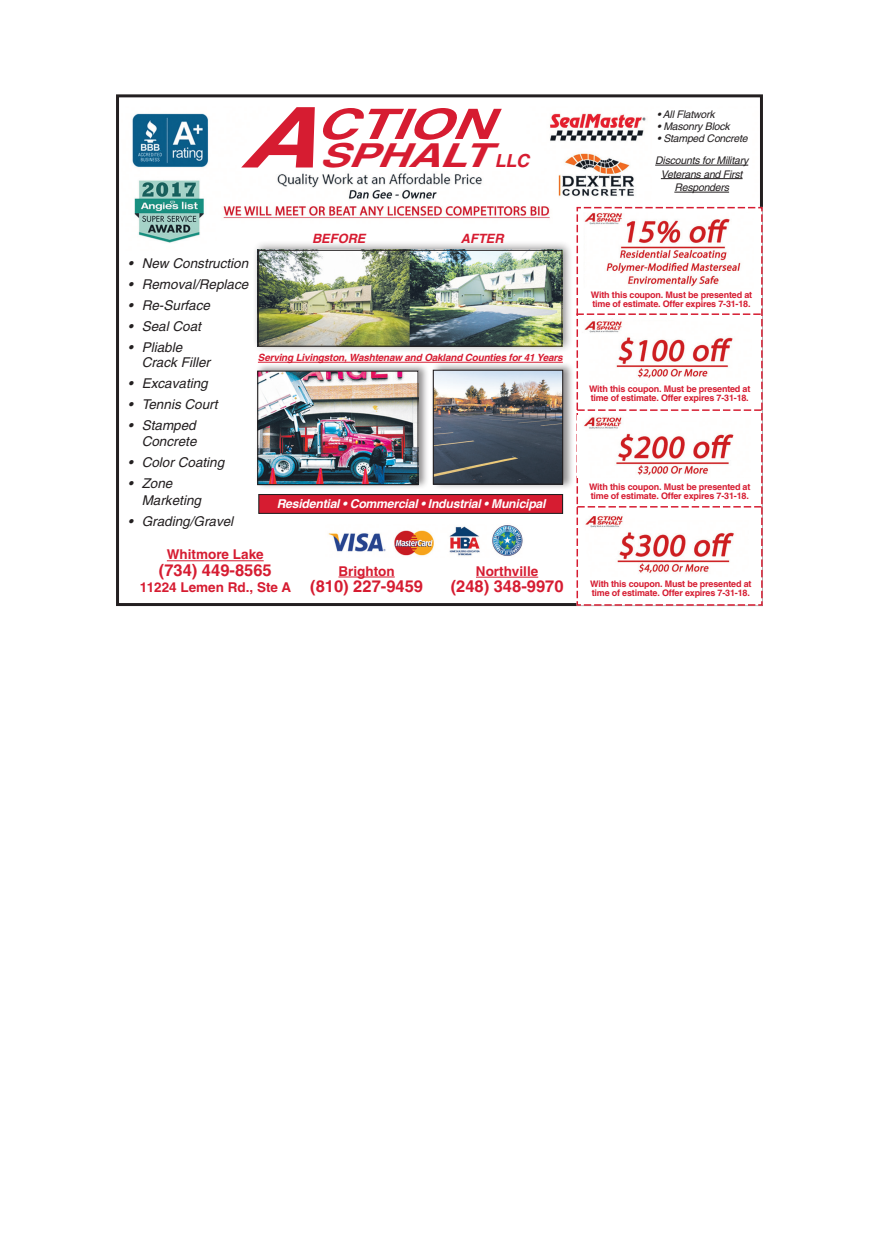
<style>
.page{position:relative;width:879px;height:1246px;background:#fff}
.page>*{position:absolute;margin:0;border:0;box-sizing:border-box;transform-origin:0 0}
.t1{font:italic 700 42px "Sans";color:#d61c31;scale:1.35 1}
.t2{font:italic 700 33px "Sans";color:#d61c31;scale:1.35 1}
.t3{font:700 16.5px "Sans";color:#d61c31}
.t4{font:italic 13.5px/16.5px "Sans";color:#231f20}
.t5{font:700 13.5px "Sans";color:#d61c31}
.t6{font:italic 700 12.9px "Sans";color:#d61c31}
.t7{font:italic 700 12.3px "Sans";letter-spacing:-.02em;color:#fff}
.t8{font:italic 10.5px/22.5px "Sans";letter-spacing:-.02em;color:#231f20}
.t9{font:italic 700 10.05px "Sans";letter-spacing:-.02em;color:#d61c31}
.t10{font:700 9px/9px "Sans";letter-spacing:-.02em;color:#d61c31}
.s1{font-size:84px}
.s2{font-size:18px}
</style>
<div class="page">
<div style="left:116px;top:94px;width:646px;height:512px;border:3px solid #231f20"></div>
<img style="left:132px;top:113px;width:514px;height:130px">
<div style="left:252px;top:240px;width:322px;height:113px;background:#231f20;opacity:.5"></div>
<img style="left:260px;top:252px;width:300px;height:93px">
<div style="left:258px;top:250px;width:304px;height:97px;border:1px solid #231f20"></div>
<div style="left:255px;top:363px;width:174px;height:127px;background:#231f20;opacity:.5"></div>
<img style="left:259px;top:372px;width:157px;height:111px">
<div style="left:257px;top:370px;width:161px;height:115px;border:1px solid #231f20"></div>
<div style="left:431px;top:362px;width:143px;height:128px;background:#231f20;opacity:.5"></div>
<img style="left:434px;top:372px;width:127px;height:111px">
<div style="left:432px;top:370px;width:131px;height:115px;border:1px solid #231f20"></div>
<hr style="left:258px;top:362px;width:304px;height:1px;background:#d61c31">
<div style="left:259px;top:494px;width:303px;height:19px;background:#d61c31"></div>
<div style="left:258px;top:494px;width:305px;height:20px;border:1px solid #231f20"></div>
<img style="left:328px;top:525px;width:195px;height:31px">
<hr style="left:167px;top:560px;width:97px;height:1px;background:#d61c31">
<hr style="left:338px;top:576px;width:56px;height:1px;background:#d61c31">
<hr style="left:476px;top:577px;width:62px;height:1px;background:#d61c31">
<svg style="left:576px;top:207px;width:186px;height:399px"></svg>
<hr style="left:655px;top:165px;width:93px;height:1px;background:#231f20">
<hr style="left:660px;top:178px;width:82px;height:1px;background:#231f20">
<hr style="left:674px;top:192px;width:55px;height:1px;background:#231f20">
<h1 class="t1" style="left:239px;top:99px;width:189px"><span class="s1">A</span>CTION</h1>
<h2 class="t2" style="left:319px;top:135px;width:157px">SPHALT<span class="s2">LLC</span></h2>
<h3 class="t6" style="left:312px;top:230px;width:55px">BEFORE</h3>
<h3 class="t6" style="left:461px;top:230px;width:44px">AFTER</h3>
<h3 class="t4" style="left:128px;top:255px;width:122px">• New Construction</h3>
<h3 class="t4" style="left:128px;top:276px;width:122px">• Removal/Replace</h3>
<h3 class="t4" style="left:128px;top:297px;width:83px">• Re-Surface</h3>
<h3 class="t4" style="left:128px;top:318px;width:74px">• Seal Coat</h3>
<h3 class="t4" style="left:142px;top:339px;width:70px;line-height:15px;text-indent:-14px">• Pliable<br>Crack Filler</h3>
<h3 class="t4" style="left:128px;top:375px;width:81px">• Excavating</h3>
<h3 class="t4" style="left:128px;top:396px;width:91px">• Tennis Court</h3>
<h3 class="t4" style="left:128px;top:417px;width:70px;text-align:right">• Stamped<br>Concrete</h3>
<h3 class="t4" style="left:128px;top:454px;width:98px">• Color Coating</h3>
<h3 class="t4" style="left:142px;top:475px;width:61px;text-indent:-14px">• Zone<br>Marketing</h3>
<h3 class="t4" style="left:128px;top:513px;width:107px">• Grading/Gravel</h3>
<h3 class="t5" style="left:167px;top:546px;width:98px">Whitmore Lake</h3>
<h3 class="t3" style="left:159px;top:560px;width:114px">(734) 449-8565</h3>
<h3 class="t5" style="left:140px;top:579px;width:153px">11224 Lemen Rd., Ste A</h3>
<p class="t9" style="left:258px;top:351px;width:306px">Serving Livingston, Washtenaw and Oakland Counties for 41 Years</p>
<h3 class="t7" style="left:277px;top:496px;width:270px">Residential • Commercial • Industrial • Municipal</h3>
<h3 class="t5" style="left:338px;top:562px;width:58px">Brighton</h3>
<h3 class="t3" style="left:310px;top:576px;width:114px">(810) 227-9459</h3>
<h3 class="t5" style="left:476px;top:563px;width:64px">Northville</h3>
<h3 class="t3" style="left:450px;top:576px;width:114px">(248) 348-9970</h3>
<p class="t8" style="left:657px;top:103px;width:59px">• All Flatwork</p>
<p class="t8" style="left:657px;top:115px;width:74px">• Masonry Block</p>
<p class="t8" style="left:655px;top:127px;width:95px">• Stamped Concrete<br>Discounts for Military</p>
<p class="t8" style="left:660px;top:167px;width:83px;line-height:13.5px;text-align:center">Veterans and First<br>Responders</p>
<p class="t10" style="left:590px;top:290px;width:163px">With this coupon. Must be presented at time of estimate. Offer expires 7-31-18.</p>
<p class="t10" style="left:589px;top:384px;width:163px">With this coupon. Must be presented at time of estimate. Offer expires 7-31-18.</p>
<p class="t10" style="left:589px;top:482px;width:163px">With this coupon. Must be presented at time of estimate. Offer expires 7-31-18.</p>
<p class="t10" style="left:590px;top:579px;width:163px">With this coupon. Must be presented at time of estimate. Offer expires 7-31-18.</p>
</div>
